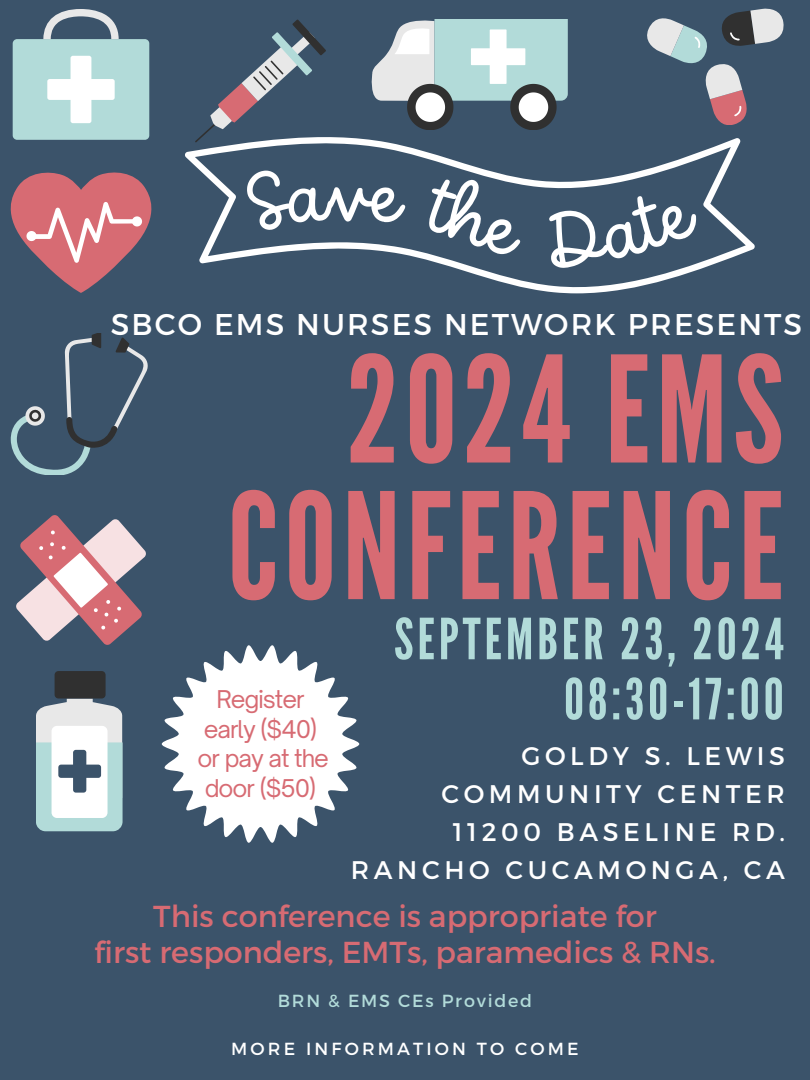
<style>
.page{position:relative;width:810px;height:1080px;background:#3b536a}
.page>*{position:absolute;margin:0;border:0;box-sizing:border-box;transform-origin:0 0}
.t1{font:147.19px/136.6px "League Gothic";letter-spacing:.04em;color:#d76b73;text-align:right}
.t2{font:56.62px/60.1px "League Gothic";letter-spacing:.07em;color:#b2dbd9;text-align:right}
.t3{font:30.25px/36.6px "Montserrat";color:#d76b73;text-align:center}
.t4{font:30px "Montserrat";letter-spacing:.07em;color:#fff}
.t5{font:25.44px/38px "Montserrat";letter-spacing:.18em;color:#fff;text-align:right}
.t6{font:23.44px/29.7px "Open Sauce One";letter-spacing:-.04em;color:#d76b73;text-align:center}
.t7{font:17.5px "Montserrat";letter-spacing:.18em;color:#fff}
.t8{font:17.5px "Montserrat";letter-spacing:.1em;color:#b2dbd9}
</style>
<div class="page">
<svg style="left:11px;top:333px;width:137px;height:142px"></svg>
<svg style="left:647px;top:9px;width:137px;height:116px"></svg>
<svg style="left:11px;top:172px;width:140px;height:121px"></svg>
<div style="left:13px;top:39px;width:136px;height:100px;background:#b2dbd9;border-radius:4px"></div>
<div style="left:47px;top:79px;width:68px;height:21px;background:#fff;border-radius:2px"></div>
<div style="left:71px;top:56px;width:20px;height:67px;background:#fff;border-radius:2px"></div>
<svg style="left:43px;top:9px;width:76px;height:30px"></svg>
<svg style="left:36px;top:699px;width:86px;height:132px;background:#bfd6d7"></svg>
<div style="left:52px;top:726px;width:56px;height:92px;background:#fff;border-radius:5px"></div>
<div style="left:55px;top:671px;width:51px;height:27px;background:#303030;border-radius:4px"></div>
<div style="left:58px;top:765px;width:43px;height:13px;background:#3b536a;border-radius:3px"></div>
<div style="left:73px;top:750px;width:13px;height:43px;background:#3b536a;border-radius:3px"></div>
<svg style="left:208px;top:20px;width:118px;height:110px"></svg>
<svg style="left:372px;top:19px;width:196px;height:111px"></svg>
<svg style="left:16px;top:515px;width:130px;height:130px"></svg>
<svg style="left:185px;top:130px;width:570px;height:163px"></svg>
<svg style="left:162px;top:645px;width:197px;height:198px;fill:#fff"></svg>
<p class="t4" style="left:111px;top:305px;width:693px">SBCO EMS NURSES NETWORK PRESENTS</p>
<p class="t1" style="left:228px;top:345px;width:558px">2024 EMS<br>CONFERENCE</p>
<p class="t2" style="left:394px;top:610px;width:391px">SEPTEMBER 23, 2024<br>08:30-17:00</p>
<p class="t6" style="left:198px;top:684px;width:133px">Register early ($40) or pay at the door ($50)</p>
<p class="t5" style="left:351px;top:736px;width:436px">GOLDY S. LEWIS<br>COMMUNITY CENTER<br>11200 BASELINE RD.<br>RANCHO CUCAMONGA, CA</p>
<p class="t3" style="left:94px;top:896px;width:623px">This conference is appropriate for<br>first responders, EMTs, paramedics &amp; RNs.</p>
<h3 class="t8" style="left:278px;top:989px;width:256px">BRN &amp; EMS CEs Provided</h3>
<p class="t7" style="left:231px;top:1037px;width:349px">MORE INFORMATION TO COME</p>
</div>
